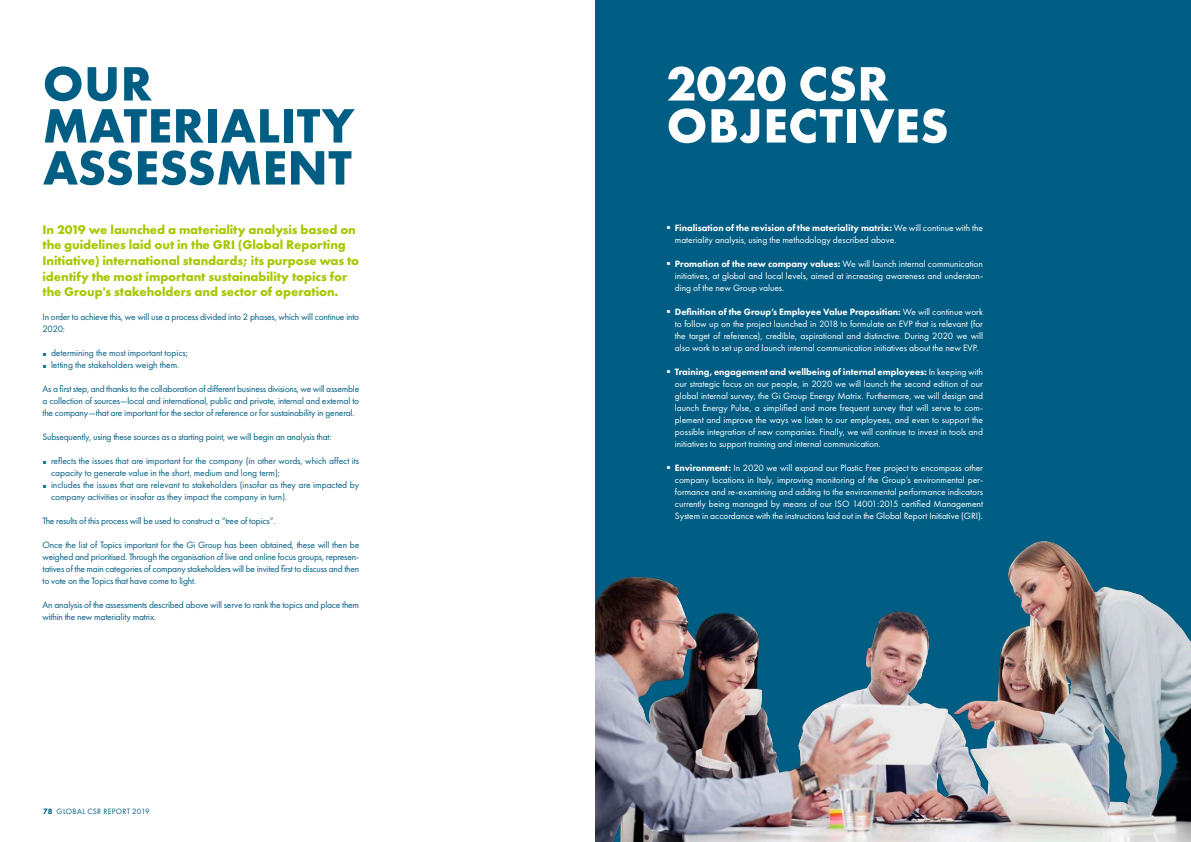
<style>
.page{position:relative;width:1191px;height:842px;background:#fff}
.page>*{position:absolute;margin:0;border:0;box-sizing:border-box;transform-origin:0 0}
.t1{font:700 50px/42px "Futura PT";letter-spacing:.01em;color:#005e84}
.t2{font:700 50px/42px "Futura PT";letter-spacing:.01em;color:#fff}
.t3{font:700 13px/15.6px "Futura PT";letter-spacing:-.005em;color:#a7c800}
.t4{font:9.5px/12px "Futura PT";letter-spacing:-.005em;color:#fff;text-align:justify}
.t5{font:9.5px/12px "Futura PT";letter-spacing:-.02em;color:#005e84}
.t6{font:8px "Futura PT";letter-spacing:.035em;color:#005e84}
.s1{font-weight:800}
</style>
<div class="page">
<div style="left:595px;top:0;width:596px;height:842px;background:#005e84"></div>
<img style="left:595px;top:541px;width:596px;height:301px">
<h1 class="t1" style="left:43px;top:62px;width:313px">OUR<br>MATERIALITY<br>ASSESSMENT</h1>
<p class="t3" style="left:43px;top:221px;width:318px">In 2019 we launched a materiality analysis based on the guidelines laid out in the GRI (Global Reporting Initiative) international standards; its purpose was to identify the most important sustainability topics for the Group's stakeholders and sector of operation.</p>
<p class="t5" style="left:43px;top:311px;width:318px">In order to achieve this, we will use a process divided into 2 phases, which will continue into<br>2020:</p>
<p class="t5" style="left:43px;top:347px;width:147px">▪ determining the most important topics;</p>
<p class="t5" style="left:43px;top:359px;width:138px">▪ letting the stakeholders weigh them.</p>
<p class="t5" style="left:43px;top:383px;width:318px;text-align:justify">As a first step, and thanks to the collaboration of different business divisions, we will assemble a collection of sources—local and international, public and private, internal and external to the company—that are important for the sector of reference or for sustainability in general.</p>
<p class="t5" style="left:43px;top:431px;width:291px">Subsequently, using these sources as a starting point, we will begin an analysis that:</p>
<p class="t5" style="left:51px;top:455px;width:310px;text-indent:-9px">▪ reflects the issues that are important for the company (in other words, which affect its capacity to generate value in the short, medium and long term);</p>
<p class="t5" style="left:51px;top:479px;width:310px;text-indent:-9px">▪ includes the issues that are relevant to stakeholders (insofar as they are impacted by company activities or insofar as they impact the company in turn).</p>
<p class="t5" style="left:43px;top:515px;width:234px">The results of this process will be used to construct a “tree of topics”.</p>
<p class="t5" style="left:43px;top:539px;width:318px;text-align:justify">Once the list of Topics important for the Gi Group has been obtained, these will then be weighed and prioritised. Through the organisation of live and online focus groups, represen&shy;tatives of the main categories of company stakeholders will be invited first to discuss and then to vote on the Topics that have come to light.</p>
<p class="t5" style="left:43px;top:599px;width:318px">An analysis of the assessments described above will serve to rank the topics and place them within the new materiality matrix.</p>
<p class="t6" style="left:43px;top:806px;width:108px"><span class="s1">78</span> GLOBAL CSR REPORT 2019</p>
<h1 class="t2" style="left:666px;top:62px;width:284px">2020 CSR<br>OBJECTIVES</h1>
<p class="t4" style="left:675px;top:222px;width:310px;text-indent:-9px">▪ <span class="s1">Finalisation of the revision of the materiality matrix:</span> We will continue with the materiality analysis, using the methodology described above.</p>
<p class="t4" style="left:675px;top:258px;width:310px;text-indent:-9px">▪ <span class="s1">Promotion of the new company values:</span> We will launch internal communication initiatives, at global and local levels, aimed at increasing awareness and understan&shy;ding of the new Group values.</p>
<p class="t4" style="left:675px;top:306px;width:310px;text-indent:-9px">▪ <span class="s1">Definition of the Group’s Employee Value Proposition:</span> We will continue work to follow up on the project launched in 2018 to formulate an EVP that is relevant (for the target of reference), credible, aspirational and distinctive. During 2020 we will also work to set up and launch internal communication initiatives about the new EVP.</p>
<p class="t4" style="left:675px;top:366px;width:310px;text-indent:-9px">▪ <span class="s1">Training, engagement and wellbeing of internal employees:</span> In keeping with our strategic focus on our people, in 2020 we will launch the second edition of our global internal survey, the Gi Group Energy Matrix. Furthermore, we will design and launch Energy Pulse, a simplified and more frequent survey that will serve to com&shy;plement and improve the ways we listen to our employees, and even to support the possible integration of new companies. Finally, we will continue to invest in tools and initiatives to support training and internal communication.</p>
<p class="t4" style="left:675px;top:462px;width:310px;text-indent:-9px">▪ <span class="s1">Environment:</span> In 2020 we will expand our Plastic Free project to encompass other company locations in Italy, improving monitoring of the Group’s environmental per&shy;formance and re-examining and adding to the environmental performance indicators currently being managed by means of our ISO 14001:2015 certified Management System in accordance with the instructions laid out in the Global Report Initiative (GRI).</p>
</div>
